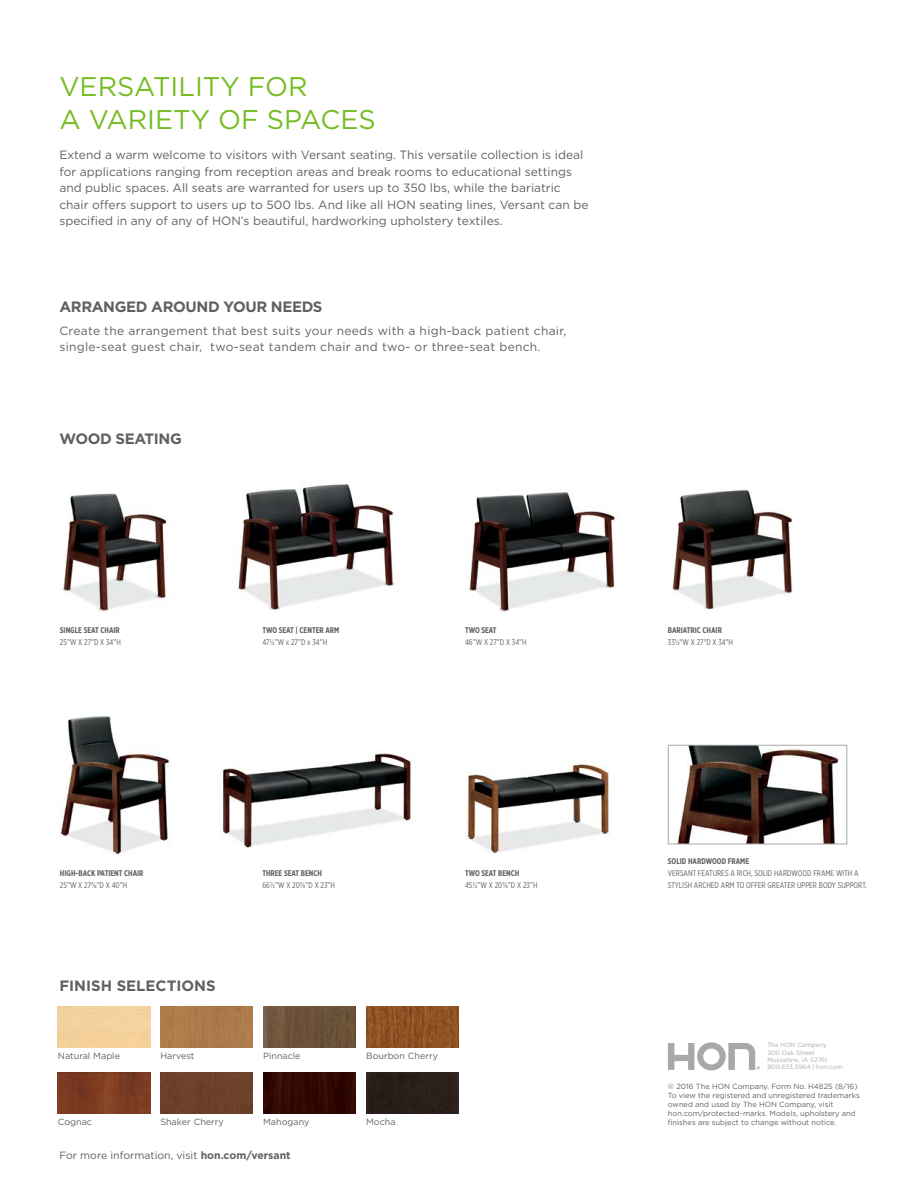
<style>
.page{position:relative;width:918px;height:1188px;background:#fff}
.page>*{position:absolute;margin:0;border:0;box-sizing:border-box;transform-origin:0 0}
.t1{font:27px "Gotham";color:#75bd23}
.t2{font:700 15px "Gotham";letter-spacing:-.025em;color:#5f6062}
.t3{font:700 15px "Gotham";color:#5f6062}
.t4{font:12px/16.5px "Gotham";color:#5f6062}
.t5{font:12px/16.5px "Gotham";letter-spacing:.025em;color:#5f6062}
.t6{font:10.5px "Gotham";color:#5f6062}
._0113_Caps_Black_Hea{font:9px "Gotham";color:#5f6062}
.t7{font:8.25px/12px "Gotham X Narrow";color:#5f6062}
.t8{font:700 8.25px "Gotham X Narrow";color:#5f6062}
.t9{font:7.5px/9px "Gotham";color:#5f6062}
.t10{font:6.15px "Gotham";color:#a7a9ac}
.s1{font-weight:700}
</style>
<div class="page">
<svg style="left:668px;top:1042px;width:92px;height:28px"></svg>
<img style="left:62px;top:493px;width:106px;height:118px">
<img style="left:237px;top:484px;width:158px;height:126px">
<img style="left:468px;top:492px;width:147px;height:120px">
<img style="left:222px;top:753px;width:189px;height:95px">
<img style="left:677px;top:747px;width:162px;height:95px">
<div style="left:668px;top:745px;width:179px;height:99px;border:1px solid #a7a9ac"></div>
<div style="left:160px;top:1007px;width:92px;height:40px;background:#ad7b4b"></div>
<img style="left:58px;top:1073px;width:92px;height:40px">
<img style="left:263px;top:1073px;width:92px;height:40px">
<img style="left:366px;top:1007px;width:92px;height:40px">
<div style="left:160px;top:1073px;width:92px;height:40px;background:#6d402b"></div>
<div style="left:366px;top:1073px;width:92px;height:40px;background:#291f19"></div>
<img style="left:263px;top:1007px;width:92px;height:40px">
<img style="left:672px;top:490px;width:121px;height:122px">
<img style="left:60px;top:716px;width:110px;height:139px">
<img style="left:467px;top:762px;width:143px;height:91px">
<p class="t1" style="left:59px;top:69px;width:250px">VERSATILITY FOR</p>
<p class="t1" style="left:59px;top:102px;width:318px">A VARIETY OF SPACES</p>
<p class="t4" style="left:59px;top:147px;width:531px">Extend a warm welcome to visitors with Versant seating. This versatile collection is ideal for applications ranging from reception areas and break rooms to educational settings and public spaces. All seats are warranted for users up to 350 lbs, while the bariatric chair offers support to users up to 500 lbs. And like all HON seating lines, Versant can be specified in any of any of HON’s beautiful, hardworking upholstery textiles.</p>
<p class="t2" style="left:59px;top:297px;width:265px">ARRANGED AROUND YOUR NEEDS</p>
<p class="t5" style="left:59px;top:322px;width:509px">Create the arrangement that best suits your needs with a high-back patient chair, single-seat guest chair, two-seat tandem chair and two- or three-seat bench.</p>
<p class="t2" style="left:60px;top:429px;width:124px">WOOD SEATING</p>
<p class="t8" style="left:60px;top:625px;width:61px">SINGLE SEAT CHAIR</p>
<p class="t7" style="left:60px;top:636px;width:63px">25”W X 27”D X 34”H</p>
<p class="t8" style="left:262px;top:625px;width:78px">TWO SEAT | CENTER ARM</p>
<p class="t7" style="left:262px;top:636px;width:66px">47½”W x 27”D x 34”H</p>
<p class="t8" style="left:465px;top:625px;width:33px">TWO SEAT</p>
<p class="t7" style="left:465px;top:636px;width:63px">46”W X 27”D X 34”H</p>
<p class="t8" style="left:668px;top:625px;width:56px">BARIATRIC CHAIR</p>
<p class="t7" style="left:668px;top:636px;width:67px">33½"W X 27"D X 34"H</p>
<p class="t8" style="left:60px;top:868px;width:85px">HIGH-BACK PATIENT CHAIR</p>
<p class="t7" style="left:60px;top:879px;width:69px">25”W X 27⅜”D X 40”H</p>
<p class="t8" style="left:262px;top:868px;width:61px">THREE SEAT BENCH</p>
<p class="t7" style="left:262px;top:879px;width:74px">66½”W X 20⅜”D X 23”H</p>
<p class="t8" style="left:465px;top:868px;width:56px">TWO SEAT BENCH</p>
<p class="t7" style="left:465px;top:879px;width:74px">45½”W X 20⅜”D X 23”H</p>
<p class="t3" style="left:59px;top:976px;width:158px">FINISH SELECTIONS</p>
<p class="_0113_Caps_Black_Hea" style="left:58px;top:1050px;width:64px">Natural Maple</p>
<p class="_0113_Caps_Black_Hea" style="left:160px;top:1050px;width:36px">Harvest</p>
<p class="_0113_Caps_Black_Hea" style="left:263px;top:1050px;width:39px">Pinnacle</p>
<p class="_0113_Caps_Black_Hea" style="left:366px;top:1050px;width:73px">Bourbon Cherry</p>
<p class="_0113_Caps_Black_Hea" style="left:58px;top:1116px;width:36px">Cognac</p>
<p class="_0113_Caps_Black_Hea" style="left:263px;top:1116px;width:48px">Mahogany</p>
<p class="_0113_Caps_Black_Hea" style="left:160px;top:1116px;width:65px">Shaker Cherry</p>
<p class="_0113_Caps_Black_Hea" style="left:366px;top:1116px;width:31px">Mocha</p>
<p class="t6" style="left:59px;top:1148px;width:233px">For more information, visit <span class="s1">hon.com/versant</span></p>
<p class="t8" style="left:668px;top:856px;width:83px">SOLID HARDWOOD FRAME</p>
<p class="t7" style="left:668px;top:867px;width:201px">VERSANT FEATURES A RICH, SOLID HARDWOOD FRAME WITH A<br>STYLISH ARCHED ARM TO OFFER GREATER UPPER BODY SUPPORT.</p>
<p class="t10" style="left:767px;top:1041px;width:61px">The HON Company</p>
<p class="t10" style="left:767px;top:1048px;width:49px">200 Oak Street</p>
<p class="t10" style="left:767px;top:1056px;width:62px">Muscatine, IA 52761</p>
<p class="t10" style="left:767px;top:1063px;width:77px">800.833.3964 | hon.com</p>
<p class="t9" style="left:668px;top:1082px;width:191px">© 2016 The HON Company. Form No. H4825 (8/16)</p>
<p class="t9" style="left:668px;top:1091px;width:193px">To view the registered and unregistered trademarks owned and used by The HON Company, visit hon.com/protected-marks. Models, upholstery and finishes are subject to change without notice.</p>
</div>
